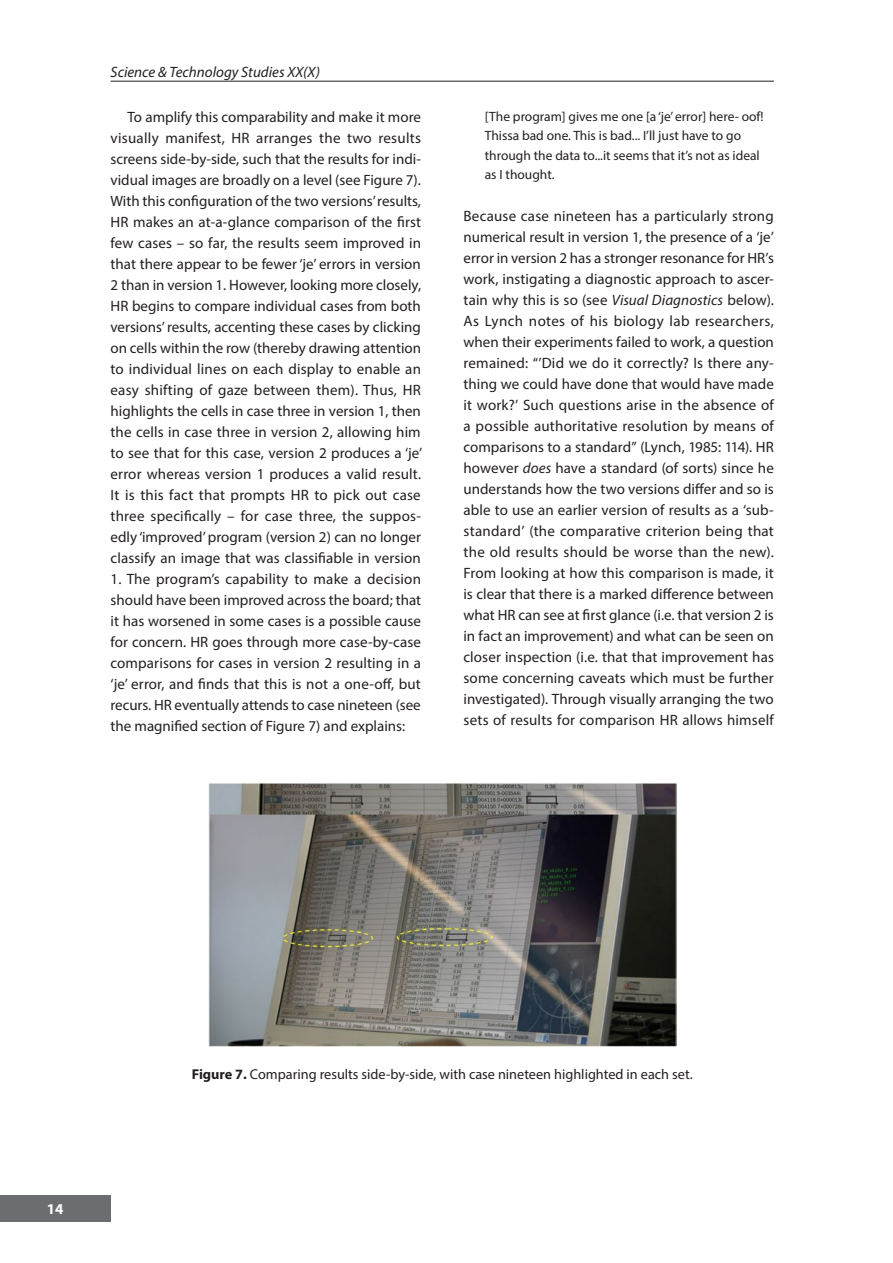
<style>
.page{position:relative;width:893px;height:1263px;background:#fff}
.page>*{position:absolute;margin:0;border:0;box-sizing:border-box;transform-origin:0 0}
.leipis{font:15px/21px "Myriad Pro";color:#231f20;text-align:justify}
.Leipis_ei_sis{font:15px/21px "Myriad Pro";letter-spacing:.01em;color:#231f20;text-align:justify}
.t1{font:italic 15px "Myriad Pro";color:#231f20}
.t2{font:700 15px "Myriad Pro";color:#fff}
.kuvateksti{font:14.25px "Myriad Pro";color:#231f20}
.lainaus{font:13.5px/19.5px "Myriad Pro";color:#231f20}
.s1{font-style:italic}
.s2{font-weight:700}
</style>
<div class="page">
<div style="left:0;top:1195px;width:111px;height:27px;background:#6c6d70"></div>
<hr style="left:111px;top:81px;width:663px;height:1px;background:#231f20">
<img style="left:208px;top:782px;width:468px;height:264px">
<p class="t1" style="left:111px;top:63px;width:211px">Science &amp; Technology Studies XX(X)</p>
<p class="leipis" style="left:111px;top:106px;width:313px;text-indent:17px">To amplify this comparability and make it more visually manifest, HR arranges the two results screens side-by-side, such that the results for indi&shy;vidual images are broadly on a level (see Figure 7).<br>With this configuration of the two versions’ results, HR makes an at-a-glance comparison of the first few cases – so far, the results seem improved in that there appear to be fewer ‘je’ errors in version 2 than in version 1. However, looking more closely, HR begins to compare individual cases from both versions’ results, accenting these cases by clicking on cells within the row (thereby drawing attention to individual lines on each display to enable an easy shifting of gaze between them). Thus, HR highlights the cells in case three in version 1, then the cells in case three in version 2, allowing him to see that for this case, version 2 produces a ‘je’ error whereas version 1 produces a valid result.<br>It is this fact that prompts HR to pick out case three specifically – for case three, the suppos&shy;edly ‘improved’ program (version 2) can no longer classify an image that was classifiable in version</p>
<p class="leipis" style="left:111px;top:568px;width:312px">1. The program’s capability to make a decision should have been improved across the board; that it has worsened in some cases is a possible cause for concern. HR goes through more case-by-case comparisons for cases in version 2 resulting in a ‘je’ error, and finds that this is not a one-off, but recurs. HR eventually attends to case nineteen (see the magnified section of Figure 7) and explains:</p>
<p class="lainaus" style="left:485px;top:106px;width:280px">[The program] gives me one [a ‘je’ error] here- oof!<br>Thissa bad one. This is bad... I’ll just have to go through the data to...it seems that it’s not as ideal as I thought.</p>
<p class="Leipis_ei_sis" style="left:463px;top:205px;width:312px">Because case nineteen has a particularly strong numerical result in version 1, the presence of a ‘je’ error in version 2 has a stronger resonance for HR’s work, instigating a diagnostic approach to ascer&shy;tain why this is so (see <span class="s1">Visual Diagnostics</span> below).<br>As Lynch notes of his biology lab researchers, when their experiments failed to work, a question remained: “’Did we do it correctly? Is there any&shy;thing we could have done that would have made it work?’ Such questions arise in the absence of a possible authoritative resolution by means of comparisons to a standard” (Lynch, 1985: 114). HR however <span class="s1">does</span> have a standard (of sorts) since he understands how the two versions differ and so is able to use an earlier version of results as a ‘sub&shy;standard’ (the comparative criterion being that the old results should be worse than the new).<br>From looking at how this comparison is made, it is clear that there is a marked difference between what HR can see at first glance (i.e. that version 2 is in fact an improvement) and what can be seen on closer inspection (i.e. that that improvement has some concerning caveats which must be further investigated). Through visually arranging the two sets of results for comparison HR allows himself</p>
<p class="t2" style="left:47px;top:1199px;width:18px">14</p>
<p class="kuvateksti" style="left:192px;top:1066px;width:502px"><span class="s2">Figure 7.</span> Comparing results side-by-side, with case nineteen highlighted in each set.</p>
</div>
